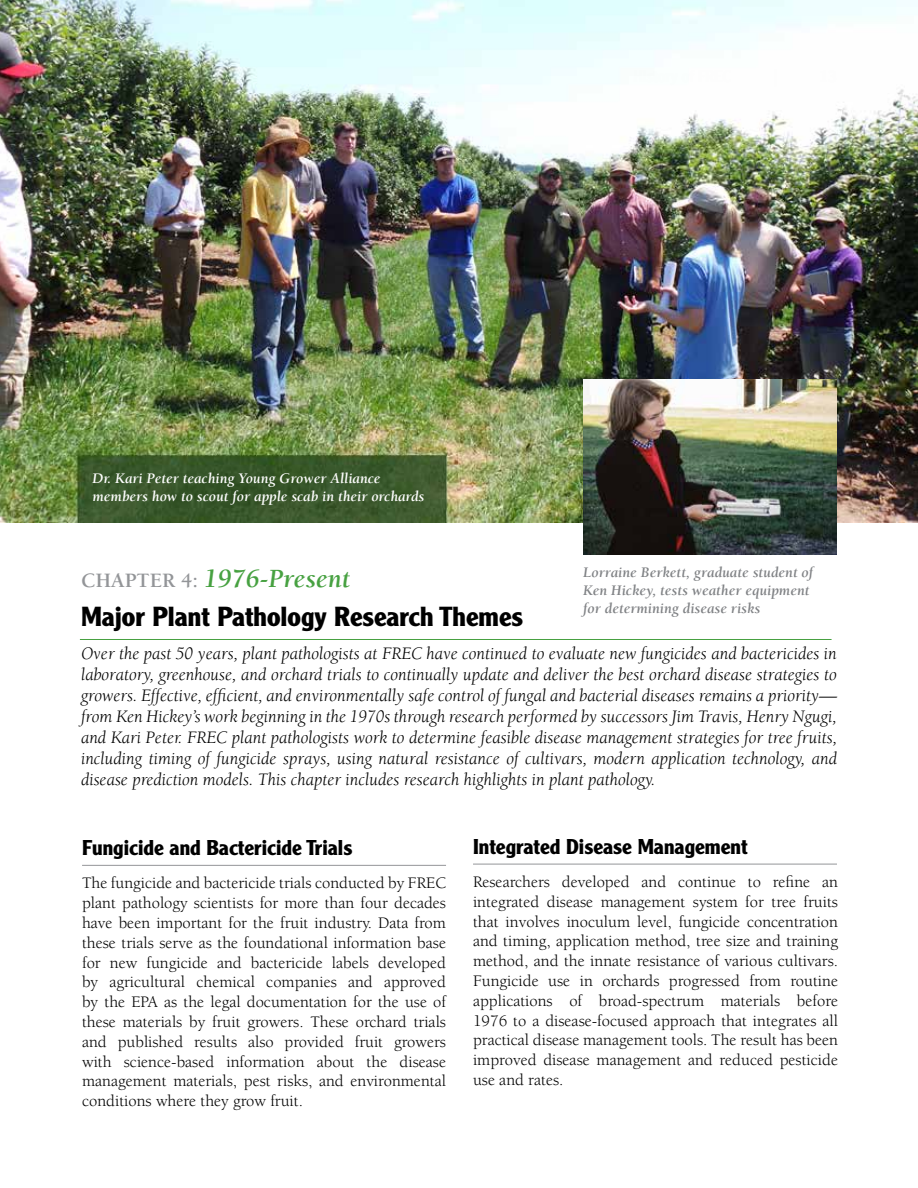
<style>
.page{position:relative;width:918px;height:1188px;background:#fff}
.page>*{position:absolute;margin:0;border:0;box-sizing:border-box;transform-origin:0 0}
.t1{font:700 27px "Clearface Gothic LH";color:#000}
.t2{font:italic 700 27px "Berkeley";color:#47a141}
.t3{font:700 21px "Clearface Gothic LH";color:#000}
.t4{font:italic 18px/21px "Berkeley";color:#000;text-align:justify}
.t5{font:16.5px/19.8px "Berkeley";color:#000;text-align:justify}
.t6{font:italic 700 15px/18px "Berkeley";color:#808285}
.t7{font:italic 700 15px/18px "Berkeley";color:#fff}
.s1{font-style:normal;font-size:21px;color:#939598}
</style>
<div class="page">
<img style="left:0;top:0;width:918px;height:522px">
<hr style="left:82px;top:865px;width:364px;height:1px;background:#939598">
<img style="left:583px;top:380px;width:254px;height:175px">
<hr style="left:473px;top:864px;width:364px;height:1px;background:#939598">
<hr style="left:80px;top:639px;width:752px;height:1px;background:#47a141">
<p class="t7" style="left:93px;top:469px;width:333px">Dr. Kari Peter teaching Young Grower Alliance members how to scout for apple scab in their orchards</p>
<p class="t6" style="left:583px;top:563px;width:232px">Lorraine Berkett, graduate student of<br>Ken Hickey, tests weather equipment for determining disease risks</p>
<h1 class="t2" style="left:81px;top:564px;width:271px"><span class="s1">CHAPTER 4:</span> 1976-Present</h1>
<h1 class="t1" style="left:81px;top:601px;width:444px">Major Plant Pathology Research Themes</h1>
<p class="t4" style="left:81px;top:643px;width:758px">Over the past 50 years, plant pathologists at FREC have continued to evaluate new fungicides and bactericides in laboratory, greenhouse, and orchard trials to continually update and deliver the best orchard disease strategies to growers. Effective, efficient, and environmentally safe control of fungal and bacterial diseases remains a priority— from Ken Hickey’s work beginning in the 1970s through research performed by successors Jim Travis, Henry Ngugi, and Kari Peter. FREC plant pathologists work to determine feasible disease management strategies for tree fruits, including timing of fungicide sprays, using natural resistance of cultivars, modern application technology, and disease prediction models. This chapter includes research highlights in plant pathology.</p>
<p class="t3" style="left:82px;top:836px;width:272px">Fungicide and Bactericide Trials</p>
<p class="t5" style="left:82px;top:874px;width:366px">The fungicide and bactericide trials conducted by FREC plant pathology scientists for more than four decades have been important for the fruit industry. Data from these trials serve as the foundational information base for new fungicide and bactericide labels developed by agricultural chemical companies and approved by the EPA as the legal documentation for the use of these materials by fruit growers. These orchard trials and published results also provided fruit growers with science-based information about the disease management materials, pest risks, and environmental conditions where they grow fruit.</p>
<p class="t3" style="left:473px;top:835px;width:276px">Integrated Disease Management</p>
<p class="t5" style="left:473px;top:872px;width:367px">Researchers developed and continue to refine an integrated disease management system for tree fruits that involves inoculum level, fungicide concentration and timing, application method, tree size and training method, and the innate resistance of various cultivars.<br>Fungicide use in orchards progressed from routine applications of broad-spectrum materials before 1976 to a disease-focused approach that integrates all practical disease management tools. The result has been improved disease management and reduced pesticide use and rates.</p>
</div>
